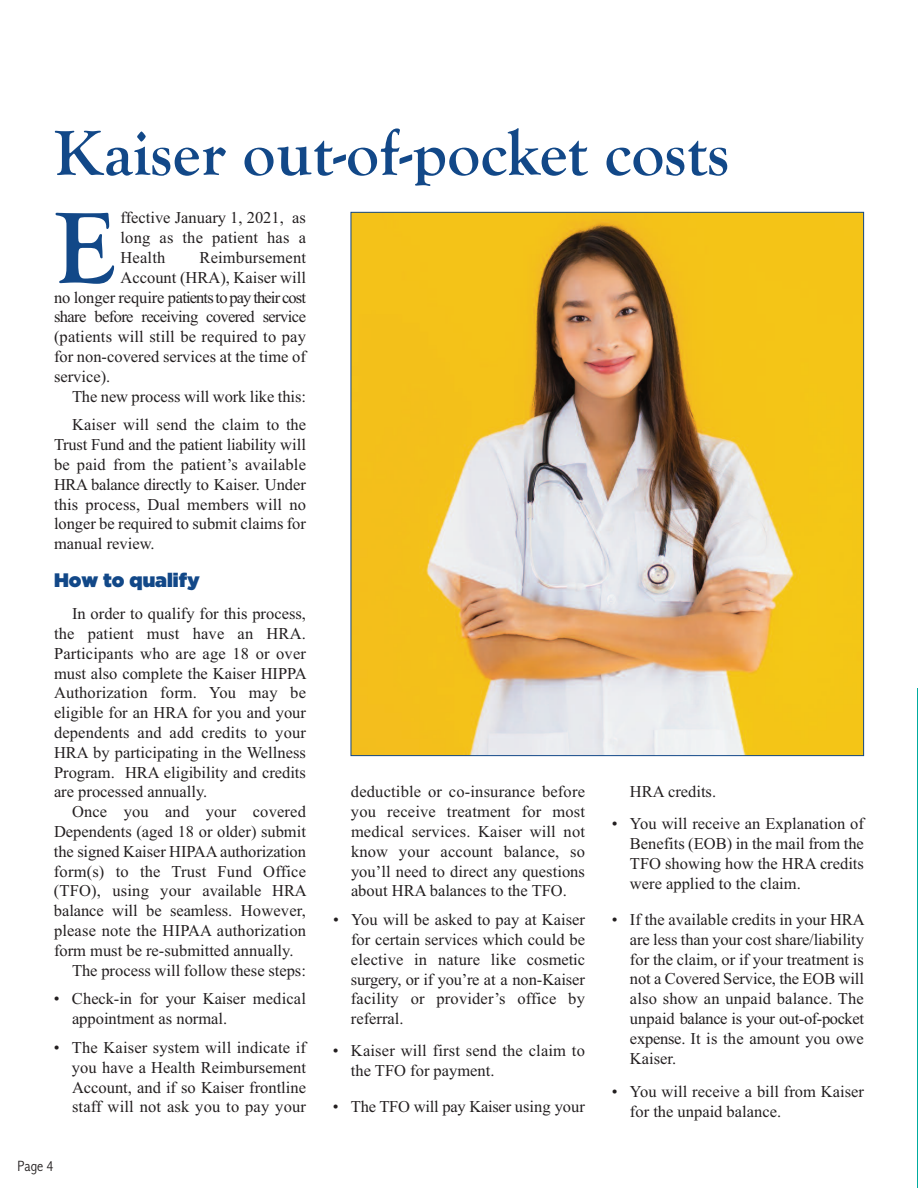
<style>
.page{position:relative;width:918px;height:1188px;background:#fff}
.page>*{position:absolute;margin:0;border:0;box-sizing:border-box;transform-origin:0 0}
.t1{font:700 104.55px "Goudy Old Style T";color:#124888}
.t2{font:700 66px "Goudy Old Style T";color:#124888}
.t3{font:19.5px "Gotham Ultra";color:#124888}
.t4{font:16.5px/19.8px "Times New Roman";color:#231f20;text-align:justify}
.t5{font:16.5px "Times New Roman";letter-spacing:-.03em;color:#231f20}
.t6{font:16.5px "Times New Roman";letter-spacing:-.035em;color:#231f20}
.t7{font:300 condensed 15px "Abadi";color:#231f20}
</style>
<div class="page">
<img style="left:917px;top:688px;width:1px;height:500px">
<img style="left:353px;top:214px;width:509px;height:540px">
<h2 class="t2" style="left:54px;top:114px;width:677px">Kaiser out-of-pocket costs</h2>
<h1 class="t1" style="left:54px;top:186px;width:63px">E</h1>
<p class="t4" style="left:121px;top:208px;width:187px">ffective January 1, 2021, as long as the patient has a Health</p>
<p class="t4" style="left:200px;top:247px;width:108px">Reimbursement</p>
<p class="t4" style="left:121px;top:267px;width:187px">Account (HRA), Kaiser will</p>
<p class="t5" style="left:54px;top:287px;width:254px">no longer require patientstopaytheir cost</p>
<p class="t6" style="left:54px;top:307px;width:254px">share before receiving covered service</p>
<p class="t4" style="left:54px;top:327px;width:254px">(patients will still be required to pay</p>
<p class="t4" style="left:54px;top:346px;width:253px">for non-covered services at the time of</p>
<p class="t4" style="left:54px;top:366px;width:58px">service).</p>
<p class="t4" style="left:72px;top:386px;width:236px">The new process will work like this:</p>
<p class="t4" style="left:54px;top:415px;width:254px;text-indent:18px">Kaiser will send the claim to the Trust Fund and the patient liability will be paid from the patient’s available HRA balance directly to Kaiser. Under this process, Dual members will no longer be required to submit claims for manual review.</p>
<p class="t3" style="left:54px;top:569px;width:147px">How to qualify</p>
<p class="t4" style="left:54px;top:604px;width:254px;text-indent:18px">In order to qualify for this process, the patient must have an HRA.<br>Participants who are age 18 or over must also complete the Kaiser HIPPA Authorization form. You may be eligible for an HRA for you and your dependents and add credits to your HRA by participating in the Wellness Program. HRA eligibility and credits are processed annually.</p>
<p class="t4" style="left:72px;top:802px;width:236px">Once you and your covered</p>
<p class="t4" style="left:54px;top:821px;width:253px">Dependents (aged 18 or older) submit</p>
<p class="t4" style="left:54px;top:841px;width:253px">the signed Kaiser HIPAA authorization</p>
<p class="t4" style="left:54px;top:861px;width:253px">form(s) to the Trust Fund Office</p>
<p class="t4" style="left:54px;top:881px;width:254px">(TFO), using your available HRA</p>
<p class="t4" style="left:54px;top:901px;width:254px">balance will be seamless. However,</p>
<p class="t4" style="left:54px;top:920px;width:254px">please note the HIPAA authorization</p>
<p class="t4" style="left:54px;top:940px;width:241px">form must be re-submitted annually.</p>
<p class="t4" style="left:72px;top:960px;width:235px">The process will follow these steps:</p>
<p class="t4" style="left:72px;top:989px;width:236px;text-indent:-18px">• Check-in for your Kaiser medical appointment as normal.</p>
<p class="t4" style="left:72px;top:1037px;width:236px;text-indent:-18px">• The Kaiser system will indicate if you have a Health Reimbursement Account, and if so Kaiser frontline staff will not ask you to pay your</p>
<p class="t7" style="left:18px;top:1157px;width:37px">Page 4</p>
<p class="t4" style="left:351px;top:782px;width:236px">deductible or co-insurance before you receive treatment for most medical services. Kaiser will not know your account balance, so you’ll need to direct any questions about HRA balances to the TFO.</p>
<p class="t4" style="left:351px;top:910px;width:236px;text-indent:-18px">• You will be asked to pay at Kaiser for certain services which could be elective in nature like cosmetic surgery, or if you’re at a non-Kaiser facility or provider’s office by referral.</p>
<p class="t4" style="left:351px;top:1040px;width:235px;text-indent:-18px">• Kaiser will first send the claim to the TFO for payment.</p>
<p class="t4" style="left:333px;top:1097px;width:253px">• The TFO will pay Kaiser using your</p>
<p class="t4" style="left:630px;top:782px;width:88px">HRA credits.</p>
<p class="t4" style="left:630px;top:814px;width:236px;text-indent:-18px">• You will receive an Explanation of Benefits (EOB) in the mail from the TFO showing how the HRA credits were applied to the claim.</p>
<p class="t4" style="left:630px;top:909px;width:236px;text-indent:-18px">• If the available credits in your HRA are less than your cost share/liability for the claim, or if your treatment is not a Covered Service, the EOB will also show an unpaid balance. The unpaid balance is your out-of-pocket expense. It is the amount you owe Kaiser.</p>
<p class="t4" style="left:630px;top:1081px;width:235px;text-indent:-18px">• You will receive a bill from Kaiser for the unpaid balance.</p>
</div>
